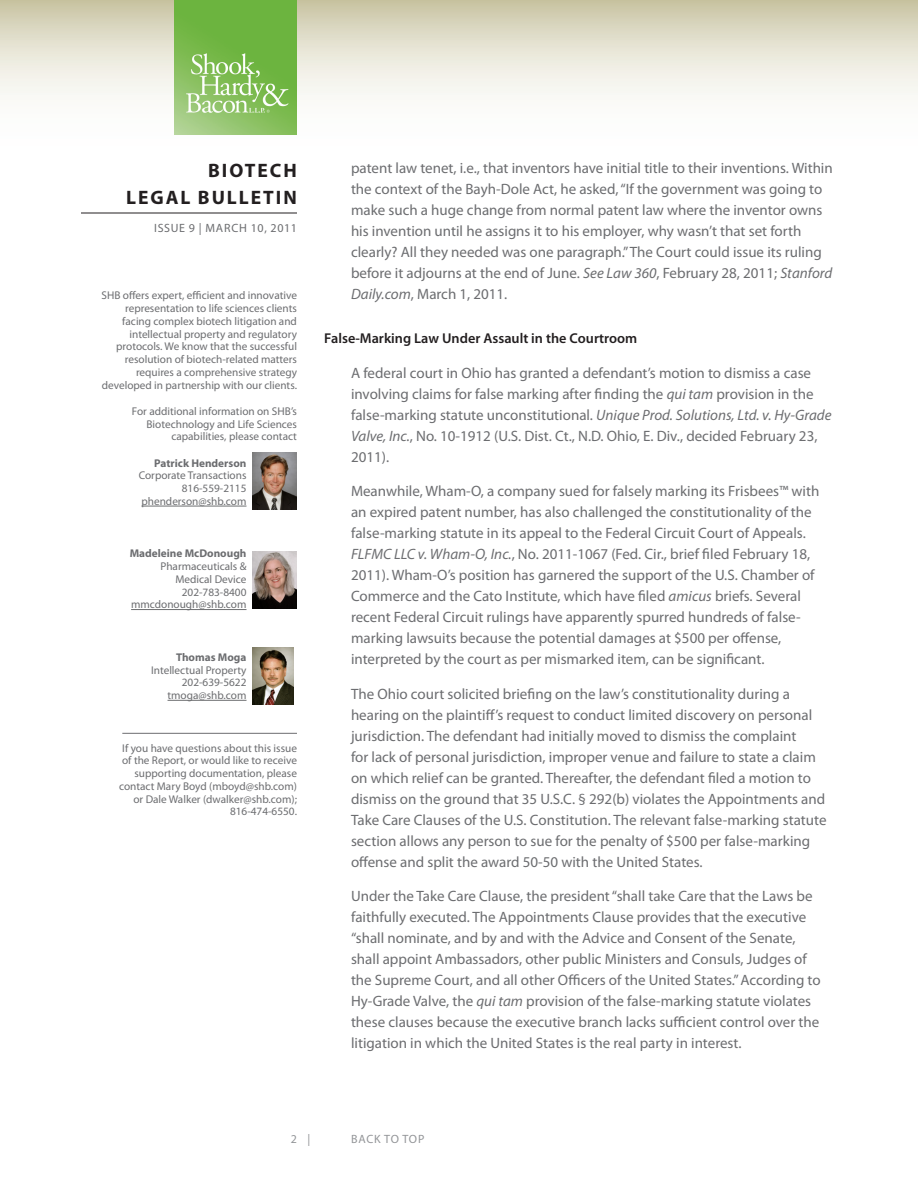
<style>
.page{position:relative;width:918px;height:1188px;background:#fff}
.page>*{position:absolute;margin:0;border:0;box-sizing:border-box;transform-origin:0 0}
.t1{font:700 19.5px/27px "Myriad Pro";letter-spacing:.1em;color:#231f20;text-align:right}
.Body{font:15px/21px "Myriad Pro";color:#6c6d70}
.Subhead{font:600 14.25px "Myriad Pro";color:#231f20}
.t2{font:12px "Myriad Pro";letter-spacing:.05em;color:#6c6d70}
.Body-2{font:12px "Myriad Pro";letter-spacing:.06em;color:#939598}
.Body-3{font:11.25px/12.8px "Myriad Pro";color:#6c6d70;text-align:right}
.s1{font-weight:700}
.s2{font-style:italic}
</style>
<div class="page">
<svg style="left:0;top:0;width:918px;height:135px"></svg>
<hr style="left:81px;top:213px;width:216px;height:1px;background:#231f20">
<img style="left:175px;top:0;width:122px;height:135px">
<hr style="left:141px;top:506px;width:106px;height:1px;background:#6c6d70">
<hr style="left:131px;top:609px;width:116px;height:1px;background:#6c6d70">
<hr style="left:168px;top:700px;width:79px;height:1px;background:#6c6d70">
<hr style="left:122px;top:733px;width:175px;height:1px;background:#6c6d70">
<img style="left:253px;top:648px;width:40px;height:57px">
<img style="left:253px;top:453px;width:44px;height:57px">
<img style="left:253px;top:552px;width:44px;height:57px">
<p class="t1" style="left:126px;top:156px;width:172px">BIOTECH<br>LEGAL BULLETIN</p>
<p class="t2" style="left:154px;top:221px;width:144px">ISSUE 9 | MARCH 10, 2011</p>
<p class="Body-3" style="left:102px;top:289px;width:197px">SHB offers expert, efficient and innovative representation to life sciences clients facing complex biotech litigation and intellectual property and regulatory protocols. We know that the successful resolution of biotech-related matters requires a comprehensive strategy developed in partnership with our clients.</p>
<p class="Body-3" style="left:132px;top:405px;width:167px">For additional information on SHB’s<br>Biotechnology and Life Sciences capabilities, please contact</p>
<p class="Body-3" style="left:139px;top:456px;width:109px"><span class="s1">Patrick Henderson<br></span>Corporate Transactions<br>816-559-2115 phenderson@shb.com</p>
<p class="Body-3" style="left:130px;top:547px;width:118px"><span class="s1">Madeleine McDonough<br></span>Pharmaceuticals &amp;<br>Medical Device<br>202-783-8400 mmcdonough@shb.com</p>
<p class="Body-3" style="left:151px;top:651px;width:97px"><span class="s1">Thomas Moga<br></span>Intellectual Property<br>202-639-5622 tmoga@shb.com</p>
<p class="Body-3" style="left:119px;top:741px;width:179px">If you have questions about this issue of the Report, or would like to receive supporting documentation, please contact Mary Boyd (mboyd@shb.com) or Dale Walker (dwalker@shb.com);<br>816-474-6550.</p>
<p class="Body" style="left:351px;top:157px;width:483px">patent law tenet, i.e., that inventors have initial title to their inventions. Within the context of the Bayh-Dole Act, he asked, “If the government was going to make such a huge change from normal patent law where the inventor owns his invention until he assigns it to his employer, why wasn’t that set forth clearly? All they needed was one paragraph.” The Court could issue its ruling before it adjourns at the end of June. <span class="s2">See Law 360</span>, February 28, 2011; <span class="s2">Stanford Daily.com</span>, March 1, 2011.</p>
<p class="Subhead" style="left:324px;top:329px;width:315px">False-Marking Law Under Assault in the Courtroom</p>
<p class="Body" style="left:351px;top:362px;width:482px">A federal court in Ohio has granted a defendant’s motion to dismiss a case involving claims for false marking after finding the <span class="s2">qui tam</span> provision in the false-marking statute unconstitutional. <span class="s2">Unique Prod. Solutions, Ltd. v. Hy-Grade Valve, Inc.</span>, No. 10-1912 (U.S. Dist. Ct., N.D. Ohio, E. Div., decided February 23, 2011).</p>
<p class="Body" style="left:351px;top:481px;width:470px">Meanwhile, Wham-O, a company sued for falsely marking its Frisbees™ with an expired patent number, has also challenged the constitutionality of the false-marking statute in its appeal to the Federal Circuit Court of Appeals.<br><span class="s2">FLFMC LLC v. Wham-O, Inc.</span>, No. 2011-1067 (Fed. Cir., brief filed February 18, 2011). Wham-O’s position has garnered the support of the U.S. Chamber of Commerce and the Cato Institute, which have filed <span class="s2">amicus</span> briefs. Several recent Federal Circuit rulings have apparently spurred hundreds of false&shy;marking lawsuits because the potential damages at $500 per offense, interpreted by the court as per mismarked item, can be significant.</p>
<p class="Body" style="left:351px;top:683px;width:477px">The Ohio court solicited briefing on the law’s constitutionality during a hearing on the plaintiff’s request to conduct limited discovery on personal jurisdiction. The defendant had initially moved to dismiss the complaint<br>for lack of personal jurisdiction, improper venue and failure to state a claim on which relief can be granted. Thereafter, the defendant filed a motion to dismiss on the ground that 35 U.S.C. § 292(b) violates the Appointments and Take Care Clauses of the U.S. Constitution. The relevant false-marking statute section allows any person to sue for the penalty of $500 per false-marking offense and split the award 50-50 with the United States.</p>
<p class="Body" style="left:351px;top:886px;width:471px">Under the Take Care Clause, the president “shall take Care that the Laws be faithfully executed. The Appointments Clause provides that the executive “shall nominate, and by and with the Advice and Consent of the Senate, shall appoint Ambassadors, other public Ministers and Consuls, Judges of the Supreme Court, and all other Officers of the United States.” According to Hy-Grade Valve, the <span class="s2">qui tam</span> provision of the false-marking statute violates these clauses because the executive branch lacks sufficient control over the litigation in which the United States is the real party in interest.</p>
<p class="Body-2" style="left:291px;top:1132px;width:21px">2 |</p>
<p class="Body-2" style="left:351px;top:1132px;width:75px">BACK TO TOP</p>
</div>
